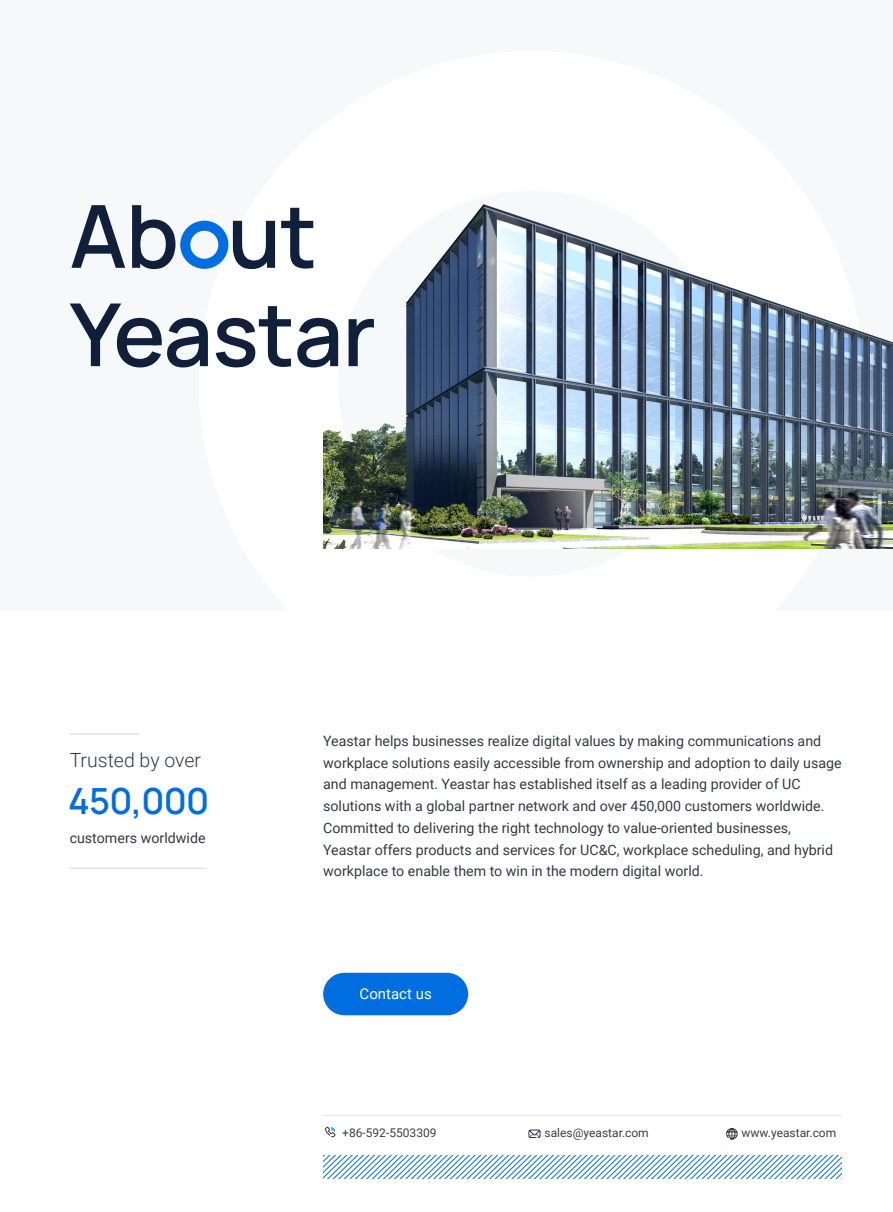
<style>
.page{position:relative;width:893px;height:1212px;background:#fff}
.page>*{position:absolute;margin:0;border:0;box-sizing:border-box;transform-origin:0 0}
.大标题{font:600 87px "Manrope";letter-spacing:-.01em;color:#101f3a}
.正文{font:600 36px "Manrope";letter-spacing:-.02em;color:#006ee1}
.正文-2{font:300 19.5px "Roboto";color:#303c42}
.正文-3{font:15px "Roboto";color:#fff}
.正文-4{font:14.25px/21.8px "Roboto";color:#303c42}
.t1{font:12px "Roboto";color:#3e3e3f}
</style>
<div class="page">
<div style="left:0;top:0;width:893px;height:611px;background:#f7f8fa"></div>
<img style="left:323px;top:204px;width:570px;height:344px">
<svg style="left:180px;top:221px;width:48px;height:48px"></svg>
<div style="left:323px;top:973px;width:145px;height:42px;background:#006ee1;border-radius:21px"></div>
<hr style="left:70px;top:733px;width:69px;height:1px;background:#101f3a">
<hr style="left:70px;top:868px;width:136px;height:1px;background:#101f3a">
<svg style="left:325px;top:1126px;width:11px;height:11px"></svg>
<hr style="left:323px;top:1115px;width:519px;height:1px;background:#303c42">
<svg style="left:528px;top:1129px;width:13px;height:9px"></svg>
<svg style="left:726px;top:1128px;width:12px;height:12px"></svg>
<svg style="left:323px;top:1155px;width:519px;height:23px"></svg>
<p class="大标题" style="left:70px;top:175px;width:249px">Ab ut</p>
<p class="大标题" style="left:70px;top:273px;width:308px">Yeastar</p>
<p class="正文-2" style="left:70px;top:746px;width:133px">Trusted by over</p>
<p class="正文" style="left:68px;top:776px;width:143px">450,000</p>
<p class="正文-4" style="left:70px;top:826px;width:137px">customers worldwide</p>
<p class="正文-4" style="left:323px;top:729px;width:520px">Yeastar helps businesses realize digital values by making communications and workplace solutions easily accessible from ownership and adoption to daily usage and management. Yeastar has established itself as a leading provider of UC solutions with a global partner network and over 450,000 customers worldwide.<br>Committed to delivering the right technology to value-oriented businesses, Yeastar offers products and services for UC&amp;C, workplace scheduling, and hybrid workplace to enable them to win in the modern digital world.</p>
<p class="正文-3" style="left:360px;top:983px;width:74px">Contact us</p>
<p class="t1" style="left:342px;top:1124px;width:96px">+86-592-5503309</p>
<p class="t1" style="left:545px;top:1124px;width:106px">sales@yeastar.com</p>
<p class="t1" style="left:742px;top:1124px;width:96px">www.yeastar.com</p>
</div>
